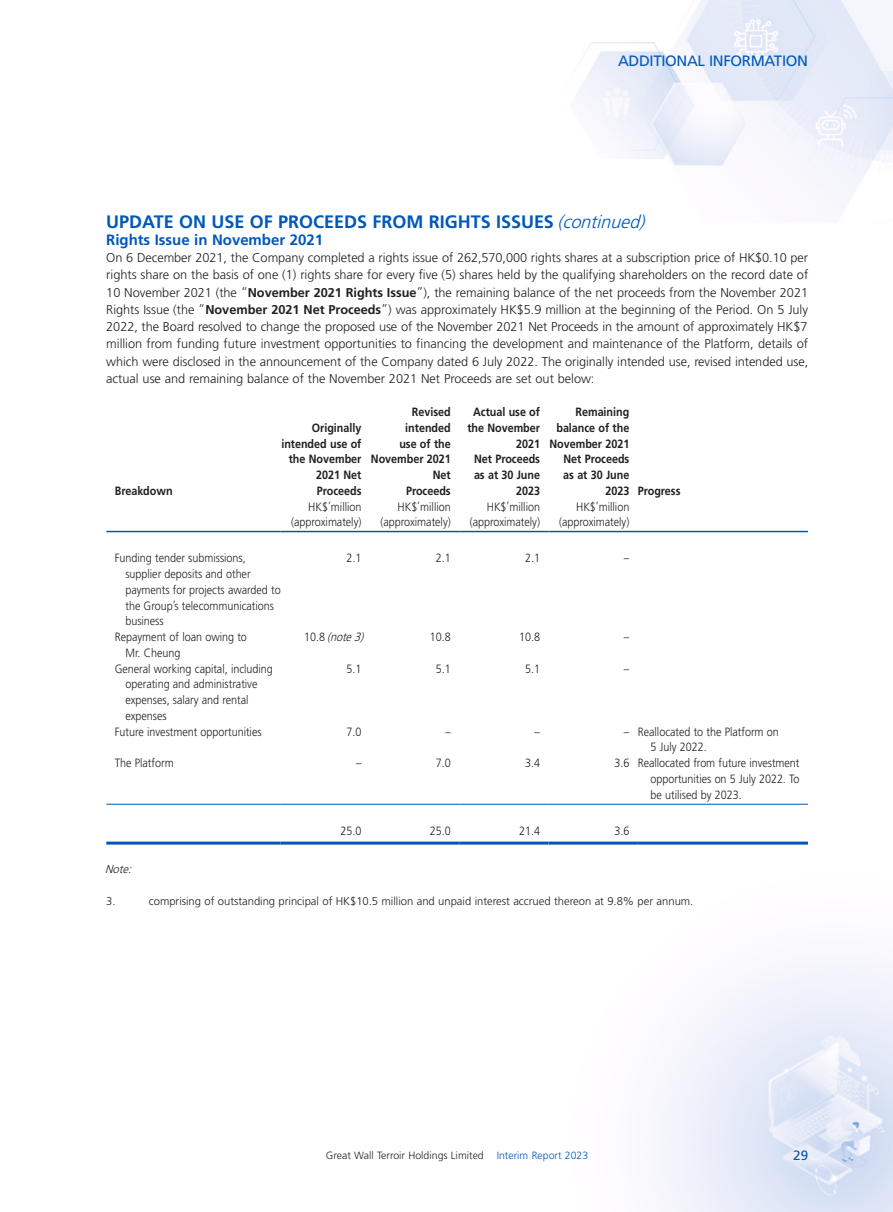
<style>
.page{position:relative;width:893px;height:1212px;background:#fff}
.page>*{position:absolute;margin:0;border:0;box-sizing:border-box;transform-origin:0 0}
.Heading_1{font:700 18px "Frutiger LT Std";color:#0058b8}
.Heading_2{font:700 15px "Frutiger LT Std";color:#0058b8}
.t1{font:15px "Frutiger LT Std";letter-spacing:-.02em;color:#0058b8}
.t2{font:13.5px "Frutiger LT Std";color:#0058b8}
.Body_Text{font:300 12.75px/17.2px "Frutiger LT Std";color:#231f20;text-align:justify}
.Body_Text-2{font:300 12px/15.8px "Frutiger LT Std";color:#231f20;scale:.9 1}
.Body_Text-3{font:700 12px/15.8px "Frutiger LT Std";color:#231f20;text-align:right;scale:.9 1}
.Body_Text-4{font:italic 300 12px "Frutiger LT Std";color:#231f20;scale:.9 1}
.Notes{font:300 11.25px "Frutiger LT Std";color:#231f20}
.Notes-2{font:italic 300 11.25px "Frutiger LT Std";color:#231f20}
.t3{font:300 10.5px "Frutiger LT Std";letter-spacing:.005em;color:#231f20}
.s1{font-weight:300;font-style:italic}
.s2{font-weight:700}
.s3{font-style:normal}
.s4{color:#0058b8}
</style>
<div class="page">
<img style="left:106px;top:0;width:787px;height:1212px">
<hr style="left:106px;top:531px;width:175px;height:1px;background:#0058b8">
<hr style="left:281px;top:531px;width:89px;height:1px;background:#0058b8">
<hr style="left:370px;top:531px;width:89px;height:1px;background:#0058b8">
<hr style="left:459px;top:531px;width:90px;height:1px;background:#0058b8">
<hr style="left:549px;top:531px;width:89px;height:1px;background:#0058b8">
<hr style="left:638px;top:531px;width:170px;height:1px;background:#0058b8">
<hr style="left:106px;top:804px;width:175px;height:1px;background:#0058b8">
<hr style="left:281px;top:804px;width:89px;height:1px;background:#0058b8">
<hr style="left:370px;top:804px;width:89px;height:1px;background:#0058b8">
<hr style="left:459px;top:804px;width:90px;height:1px;background:#0058b8">
<hr style="left:549px;top:804px;width:89px;height:1px;background:#0058b8">
<hr style="left:638px;top:804px;width:170px;height:1px;background:#0058b8">
<hr style="left:106px;top:841px;width:175px;height:3px;background:#0058b8">
<hr style="left:281px;top:841px;width:89px;height:3px;background:#0058b8">
<hr style="left:370px;top:841px;width:89px;height:3px;background:#0058b8">
<hr style="left:459px;top:841px;width:90px;height:3px;background:#0058b8">
<hr style="left:549px;top:841px;width:89px;height:3px;background:#0058b8">
<hr style="left:638px;top:841px;width:170px;height:3px;background:#0058b8">
<p class="t1" style="left:618px;top:52px;width:191px">ADDITIONAL INFORMATION</p>
<p class="Heading_1" style="left:106px;top:212px;width:545px">UPDATE ON USE OF PROCEEDS FROM RIGHTS ISSUES <span class="s1">(continued)</span></p>
<p class="Heading_2" style="left:106px;top:231px;width:218px">Rights Issue in November 2021</p>
<p class="Body_Text" style="left:106px;top:249px;width:703px">On 6 December 2021, the Company completed a rights issue of 262,570,000 rights shares at a subscription price of HK$0.10 per rights share on the basis of one (1) rights share for every five (5) shares held by the qualifying shareholders on the record date of 10 November 2021 (the “<span class="s2">November 2021 Rights Issue</span>”), the remaining balance of the net proceeds from the November 2021<br>Rights Issue (the “<span class="s2">November 2021 Net Proceeds</span>”) was approximately HK$5.9 million at the beginning of the Period. On 5 July 2022, the Board resolved to change the proposed use of the November 2021 Net Proceeds in the amount of approximately HK$7 million from funding future investment opportunities to financing the development and maintenance of the Platform, details of which were disclosed in the announcement of the Company dated 6 July 2022. The originally intended use, revised intended use, actual use and remaining balance of the November 2021 Net Proceeds are set out below:</p>
<p class="Body_Text-3" style="left:115px;top:483px;width:66px">Breakdown</p>
<p class="Body_Text-3" style="left:312px;top:420px;width:57px">Originally</p>
<p class="Body_Text-3" style="left:281px;top:436px;width:91px">intended use of</p>
<p class="Body_Text-3" style="left:289px;top:451px;width:82px">the November</p>
<p class="Body_Text-3" style="left:316px;top:467px;width:52px;text-align:left">2021 Net<br>Proceeds</p>
<p class="Body_Text-3" style="left:412px;top:404px;width:45px">Revised</p>
<p class="Body_Text-3" style="left:405px;top:420px;width:52px">intended</p>
<p class="Body_Text-3" style="left:399px;top:436px;width:59px">use of the</p>
<p class="Body_Text-3" style="left:371px;top:451px;width:90px">November 2021<br>Net</p>
<p class="Body_Text-3" style="left:406px;top:483px;width:51px">Proceeds</p>
<p class="Body_Text-3" style="left:473px;top:404px;width:76px">Actual use of</p>
<p class="Body_Text-3" style="left:467px;top:420px;width:82px">the November<br>2021</p>
<p class="Body_Text-3" style="left:474px;top:451px;width:75px">Net Proceeds</p>
<p class="Body_Text-3" style="left:474px;top:467px;width:75px">as at 30 June</p>
<p class="Body_Text-3" style="left:516px;top:483px;width:28px">2023</p>
<p class="Body_Text-3" style="left:575px;top:404px;width:61px">Remaining</p>
<p class="Body_Text-3" style="left:556px;top:420px;width:83px">balance of the</p>
<p class="Body_Text-3" style="left:549px;top:436px;width:90px">November 2021<br>Net Proceeds</p>
<p class="Body_Text-3" style="left:563px;top:467px;width:75px">as at 30 June</p>
<p class="Body_Text-3" style="left:605px;top:483px;width:28px">2023</p>
<p class="Body_Text-3" style="left:638px;top:483px;width:49px">Progress</p>
<p class="Body_Text-2" style="left:308px;top:499px;width:61px">HK$’million</p>
<p class="Body_Text-2" style="left:398px;top:499px;width:61px">HK$’million</p>
<p class="Body_Text-2" style="left:487px;top:499px;width:61px">HK$’million</p>
<p class="Body_Text-2" style="left:576px;top:499px;width:61px">HK$’million</p>
<p class="Body_Text-2" style="left:291px;top:514px;width:80px">(approximately)</p>
<p class="Body_Text-2" style="left:380px;top:514px;width:80px">(approximately)</p>
<p class="Body_Text-2" style="left:470px;top:514px;width:80px">(approximately)</p>
<p class="Body_Text-2" style="left:559px;top:514px;width:80px">(approximately)</p>
<p class="Body_Text-2" style="left:125px;top:550px;width:174px;text-indent:-11px">Funding tender submissions, supplier deposits and other payments for projects awarded to the Group’s telecommunications business</p>
<p class="Body_Text-2" style="left:346px;top:550px;width:18px">2.1</p>
<p class="Body_Text-2" style="left:436px;top:550px;width:18px">2.1</p>
<p class="Body_Text-2" style="left:525px;top:550px;width:18px">2.1</p>
<p class="Body_Text-2" style="left:624px;top:550px;width:7px">–</p>
<p class="Body_Text-2" style="left:125px;top:629px;width:136px;text-indent:-11px">Repayment of loan owing to<br>Mr. Cheung</p>
<p class="Body_Text-4" style="left:304px;top:630px;width:71px"><span class="s3">1 0 . 8</span> (note3)</p>
<p class="Body_Text-2" style="left:430px;top:629px;width:25px">10.8</p>
<p class="Body_Text-2" style="left:519px;top:629px;width:25px">10.8</p>
<p class="Body_Text-2" style="left:624px;top:629px;width:7px">–</p>
<p class="Body_Text-2" style="left:125px;top:661px;width:165px;text-indent:-11px">General working capital, including operating and administrative expenses, salary and rental expenses</p>
<p class="Body_Text-2" style="left:346px;top:661px;width:18px">5.1</p>
<p class="Body_Text-2" style="left:436px;top:661px;width:18px">5.1</p>
<p class="Body_Text-2" style="left:525px;top:661px;width:18px">5.1</p>
<p class="Body_Text-2" style="left:624px;top:661px;width:7px">–</p>
<p class="Body_Text-2" style="left:115px;top:724px;width:165px">Future investment opportunities</p>
<p class="Body_Text-2" style="left:346px;top:724px;width:18px">7.0</p>
<p class="Body_Text-2" style="left:445px;top:724px;width:7px">–</p>
<p class="Body_Text-2" style="left:535px;top:724px;width:7px">–</p>
<p class="Body_Text-2" style="left:624px;top:724px;width:7px">–</p>
<p class="Body_Text-2" style="left:651px;top:724px;width:144px;text-indent:-13px">Reallocated to the Platform on<br>5 July 2022.</p>
<p class="Body_Text-2" style="left:115px;top:755px;width:67px">The Platform</p>
<p class="Body_Text-2" style="left:356px;top:755px;width:7px">–</p>
<p class="Body_Text-2" style="left:436px;top:755px;width:18px">7.0</p>
<p class="Body_Text-2" style="left:525px;top:755px;width:18px">3.4</p>
<p class="Body_Text-2" style="left:614px;top:755px;width:18px">3.6</p>
<p class="Body_Text-2" style="left:651px;top:755px;width:167px;text-align:justify;text-indent:-13px">Reallocated from future investment opportunities on 5 July 2022. To be utilised by 2023.</p>
<p class="Body_Text-2" style="left:340px;top:823px;width:25px">25.0</p>
<p class="Body_Text-2" style="left:430px;top:823px;width:25px">25.0</p>
<p class="Body_Text-2" style="left:519px;top:823px;width:25px">21.4</p>
<p class="Body_Text-2" style="left:614px;top:823px;width:18px">3.6</p>
<p class="Notes-2" style="left:105px;top:863px;width:31px">Note:</p>
<p class="Notes" style="left:106px;top:895px;width:11px">3.</p>
<p class="Notes" style="left:149px;top:895px;width:546px">comprising of outstanding principal of HK$10.5 million and unpaid interest accrued thereon at 9.8% per annum.</p>
<p class="t3" style="left:326px;top:1150px;width:264px">Great Wall Terroir Holdings Limited <span class="s4">Interim Report 2023</span></p>
<p class="t2" style="left:793px;top:1147px;width:17px">29</p>
</div>
